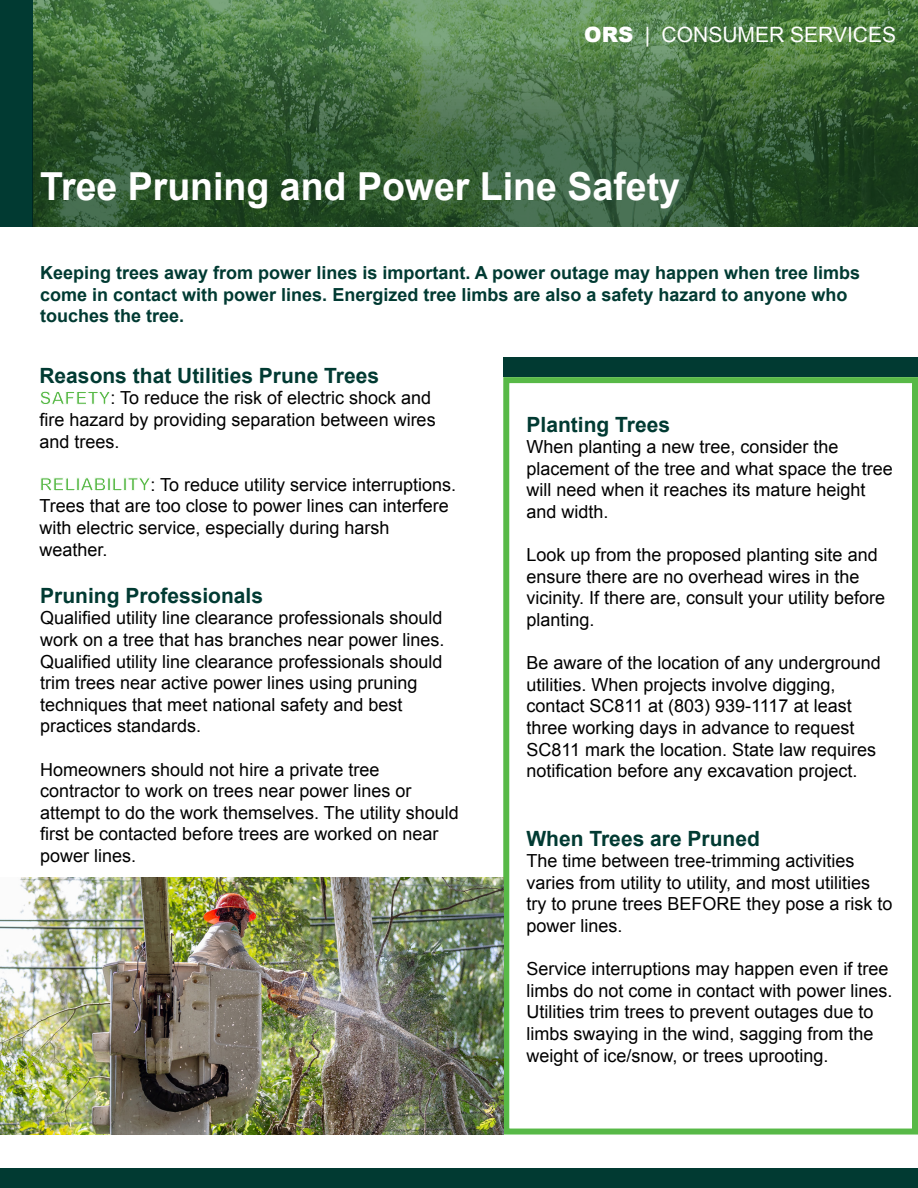
<style>
.page{position:relative;width:918px;height:1188px;background:#fff}
.page>*{position:absolute;margin:0;border:0;box-sizing:border-box;transform-origin:0 0}
.t1{font:700 38.7px "Arial";color:#fff}
.t2{font:700 21px "Arial";color:#013a32}
.t3{font:21px "Arial";color:#fff}
.t4{font:18px/21.6px "Arial";color:#000}
.t5{font:700 18px/21.6px "Arial";color:#013a32}
.s1{font-weight:900}
.s2{font-weight:700;color:#58b947}
.s3{color:#000101}
</style>
<div class="page">
<div style="left:503px;top:377px;width:415px;height:758px;border:6px solid #58b947"></div>
<div style="left:503px;top:358px;width:415px;height:19px;background:#013a32"></div>
<div style="left:0;top:1169px;width:918px;height:19px;background:#013a32"></div>
<div style="left:0;top:0;width:33px;height:227px;background:#013a32"></div>
<svg style="left:33px;top:0;width:885px;height:227px;background:#3e683c"></svg>
<img style="left:0;top:878px;width:503px;height:257px">
<p class="t3" style="left:584px;top:21px;width:313px"><span class="s1">ORS</span> | CONSUMER SERVICES</p>
<h1 class="t1" style="left:40px;top:161px;width:641px">Tree Pruning and Power Line Safety</h1>
<p class="t5" style="left:40px;top:263px;width:821px">Keeping trees away from power lines is important. A power outage may happen when tree limbs come in contact with power lines. Energized tree limbs are also a safety hazard to anyone who touches the tree.</p>
<p class="t2" style="left:39px;top:362px;width:341px">Reasons that Utilities Prune Trees</p>
<p class="t4" style="left:39px;top:387px;width:398px"><span class="s2">SAFETY</span>: To reduce the risk of electric shock and fire hazard by providing <span class="s3">separation between wires and trees.</span></p>
<p class="t4" style="left:39px;top:474px;width:418px"><span class="s2">RELIABILITY</span>: To reduce utility service interruptions.<br>Trees that are too close to power lines can interfere with electric service, especially during harsh weather.</p>
<p class="t2" style="left:40px;top:582px;width:224px">Pruning Professionals</p>
<p class="t4" style="left:40px;top:607px;width:406px">Qualified utility line clearance professionals should work on a tree that has branches near power lines.<br>Qualified utility line clearance professionals should trim trees near active power lines using pruning techniques that meet national safety and best practices standards.</p>
<p class="t4" style="left:40px;top:759px;width:420px">Homeowners should not hire a private tree contractor to work on trees near power lines or attempt to do the work themselves. The utility should first be contacted before trees are worked on near power lines.</p>
<p class="t2" style="left:526px;top:410px;width:145px">Planting Trees</p>
<p class="t4" style="left:526px;top:436px;width:368px">When planting a new tree, consider the placement of the tree and what space the tree will need when it reaches its mature height and width.</p>
<p class="t4" style="left:526px;top:544px;width:360px">Look up from the proposed planting site and ensure there are no overhead wires in the vicinity. If there are, consult your utility before planting.</p>
<p class="t4" style="left:526px;top:652px;width:356px">Be aware of the location of any underground utilities. When projects involve digging, contact SC811 at (803) 939-1117 at least three working days in advance to request SC811 mark the location. State law requires notification before any excavation project.</p>
<p class="t2" style="left:526px;top:824px;width:235px">When Trees are Pruned</p>
<p class="t4" style="left:526px;top:850px;width:368px">The time between tree-trimming activities varies from utility to utility, and most utilities try to prune trees BEFORE they pose a risk to power lines.</p>
<p class="t4" style="left:526px;top:958px;width:368px">Service interruptions may happen even if tree limbs do not come in contact with power lines.<br>Utilities trim trees to prevent outages due to limbs swaying in the wind, sagging from the weight of ice/snow, or trees uprooting.</p>
</div>
